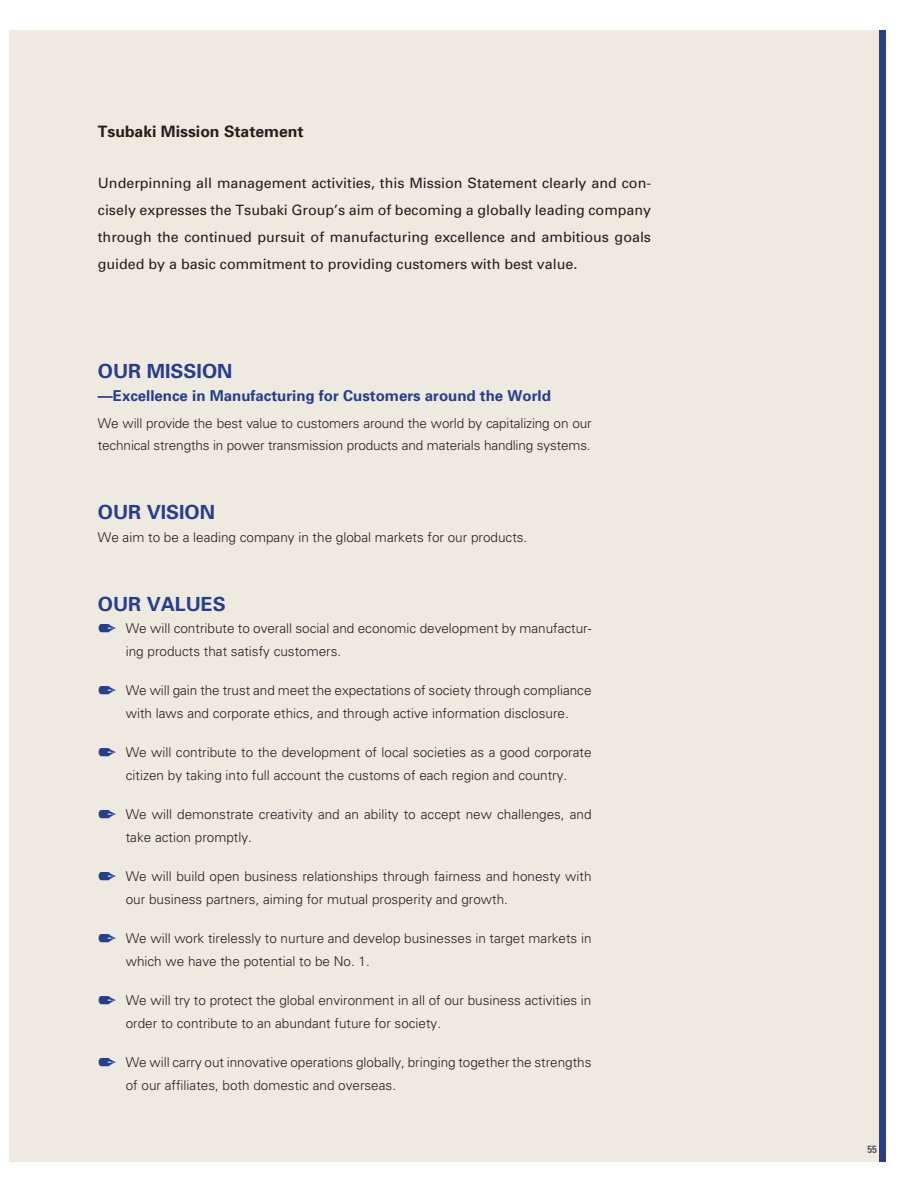
<style>
.page{position:relative;width:915px;height:1191px;background:#fff}
.page>*{position:absolute;margin:0;border:0;box-sizing:border-box;transform-origin:0 0}
.t1{font:700 19.5px "Univers";color:#253f8e}
.t2{font:700 15.75px "Univers";color:#231f20}
.t3{font:700 15px "Univers";color:#253f8e}
.t4{font:14.25px/27px "Univers";color:#231f20;text-align:justify}
.t5{font:300 13.5px/22.5px "Univers";color:#231f20}
.t6{font:700 condensed 10.5px "Univers";color:#57585a}
.s1{font-family:"Monotype Sorts";font-weight:400;font-size:19.5px;color:#253f8e}
</style>
<div class="page">
<div style="left:0;top:30px;width:884px;height:1131px;background:#efeae0"></div>
<div style="left:878px;top:30px;width:6px;height:1131px;background:#253f8e"></div>
<div style="left:0;top:0;width:9px;height:1191px;background:#fff"></div>
<p class="t2" style="left:98px;top:121px;width:207px">Tsubaki Mission Statement</p>
<p class="t4" style="left:98px;top:169px;width:554px">Underpinning all management activities, this Mission Statement clearly and con&shy;cisely expresses the Tsubaki Group’s aim of becoming a globally leading company through the continued pursuit of manufacturing excellence and ambitious goals guided by a basic commitment to providing customers with best value.</p>
<h1 class="t1" style="left:98px;top:359px;width:136px">OUR MISSION</h1>
<p class="t3" style="left:98px;top:386px;width:454px">—Excellence in Manufacturing for Customers around the World</p>
<p class="t5" style="left:98px;top:411px;width:495px">We will provide the best value to customers around the world by capitalizing on our technical strengths in power transmission products and materials handling systems.</p>
<h1 class="t1" style="left:98px;top:499px;width:119px">OUR VISION</h1>
<p class="t5" style="left:98px;top:525px;width:431px">We aim to be a leading company in the global markets for our products.</p>
<h1 class="t1" style="left:98px;top:591px;width:129px">OUR VALUES</h1>
<p class="t5" style="left:126px;top:617px;width:467px;text-indent:-28px"><span class="s1">2</span> We will contribute to overall social and economic development by manufactur&shy;ing products that satisfy customers.</p>
<p class="t5" style="left:98px;top:679px;width:495px;text-align:center"><span class="s1">2</span> We will gain the trust and meet the expectations of society through compliance with laws and corporate ethics, and through active information disclosure.</p>
<p class="t5" style="left:98px;top:741px;width:495px;text-align:center"><span class="s1">2</span> We will contribute to the development of local societies as a good corporate citizen by taking into full account the customs of each region and country.</p>
<p class="t5" style="left:126px;top:803px;width:467px;text-indent:-28px"><span class="s1">2</span> We will demonstrate creativity and an ability to accept new challenges, and take action promptly.</p>
<p class="t5" style="left:126px;top:865px;width:467px;text-indent:-28px"><span class="s1">2</span> We will build open business relationships through fairness and honesty with our business partners, aiming for mutual prosperity and growth.</p>
<p class="t5" style="left:126px;top:927px;width:467px;text-indent:-28px"><span class="s1">2</span> We will work tirelessly to nurture and develop businesses in target markets in which we have the potential to be No. 1.</p>
<p class="t5" style="left:126px;top:989px;width:467px;text-indent:-28px"><span class="s1">2</span> We will try to protect the global environment in all of our business activities in order to contribute to an abundant future for society.</p>
<p class="t5" style="left:126px;top:1051px;width:467px;text-indent:-28px"><span class="s1">2</span> We will carry out innovative operations globally, bringing together the strengths of our affiliates, both domestic and overseas.</p>
<p class="t6" style="left:867px;top:1142px;width:11px">55</p>
</div>
